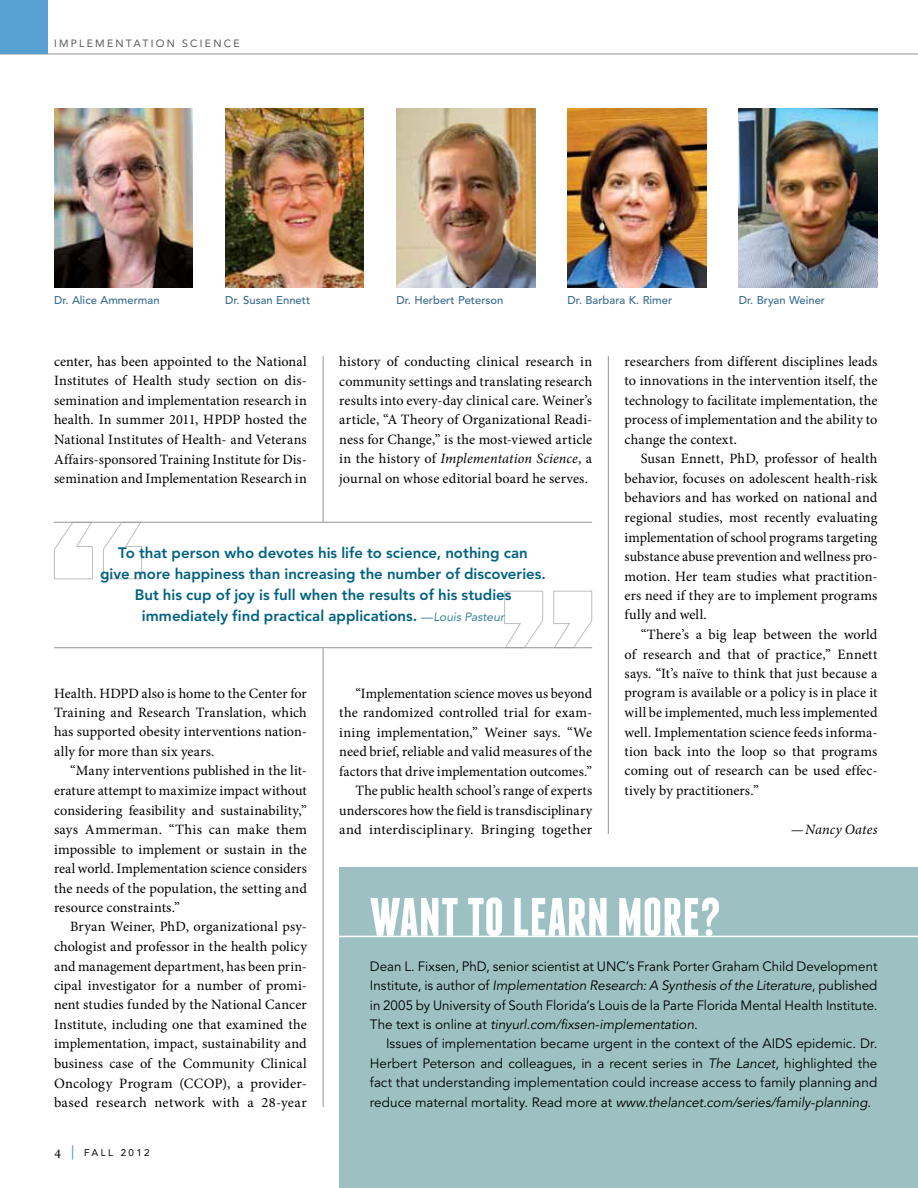
<style>
.page{position:relative;width:918px;height:1188px;background:#fff}
.page>*{position:absolute;margin:0;border:0;box-sizing:border-box;transform-origin:0 0}
.t1{font:700 54px "Franchise";color:#fff}
.t2{font:800 15px/21px "Avenir";color:#006280;text-align:center}
.t3{font:14.25px/19.5px "Minion Pro";color:#000;text-align:justify}
.t4{font:italic 14.25px "Minion Pro";letter-spacing:.005em;color:#000}
.t5{font:13.5px/19.5px "Avenir";color:#000;text-align:justify}
.t6{font:500 11.25px "Avenir";color:#396c8e}
.t7{font:10.5px "Avenir";letter-spacing:.21em;color:#58595b}
.t8{font:9.75px "Avenir";letter-spacing:.25em;color:#000}
.s1{font-style:italic}
.s2{font-weight:400;font-style:italic;font-size:12px;color:#3c829c}
.s3{font-family:"Minion Pro";font-size:14.25px}
.s4{font-family:"Minion Pro";font-weight:600;font-size:14.25px;color:#56a0d3}
</style>
<div class="page">
<svg style="left:504px;top:590px;width:89px;height:58px"></svg>
<svg style="left:54px;top:523px;width:88px;height:57px"></svg>
<div style="left:339px;top:867px;width:579px;height:321px;background:#9dc1c2"></div>
<hr style="left:0;top:54px;width:918px;height:1px;background:#939598">
<div style="left:0;top:0;width:47px;height:54px;background:#56a0d3"></div>
<hr style="left:323px;top:356px;width:1px;height:166px;background:#939598">
<hr style="left:54px;top:522px;width:538px;height:1px;background:#939598">
<hr style="left:54px;top:647px;width:538px;height:1px;background:#939598">
<hr style="left:323px;top:648px;width:1px;height:459px;background:#939598">
<hr style="left:608px;top:356px;width:1px;height:478px;background:#939598">
<img style="left:54px;top:108px;width:139px;height:180px">
<img style="left:739px;top:108px;width:139px;height:180px">
<img style="left:225px;top:108px;width:139px;height:180px">
<img style="left:396px;top:108px;width:139px;height:180px">
<img style="left:568px;top:108px;width:138px;height:180px">
<hr style="left:328px;top:936px;width:590px;height:1px;background:#fff">
<p class="t7" style="left:54px;top:37px;width:187px">I MPLEMENTATI ON SCI ENCE</p>
<p class="t6" style="left:54px;top:294px;width:107px">Dr. Alice Ammerman</p>
<p class="t6" style="left:225px;top:294px;width:87px">Dr. Susan Ennett</p>
<p class="t6" style="left:396px;top:294px;width:109px">Dr. Herbert Peterson</p>
<p class="t6" style="left:568px;top:294px;width:106px">Dr. Barbara K. Rimer</p>
<p class="t6" style="left:739px;top:294px;width:88px">Dr. Bryan Weiner</p>
<p class="t3" style="left:54px;top:352px;width:254px">center, has been appointed to the National Institutes of Health study section on dis&shy;semination and implementation research in health. In summer 2011, HPDP hosted the National Institutes of Health- and Veterans Affairs-sponsored Training Institute for Dis&shy;semination and Implementation Research in</p>
<p class="t3" style="left:339px;top:352px;width:254px">history of conducting clinical research in community settings and translating research results into every-day clinical care. Weiner’s article, “A Theory of Organizational Readi&shy;ness for Change,” is the most-viewed article in the history of <span class="s1">Implementation Science</span>, a journal on whose editorial board he serves.</p>
<p class="t3" style="left:625px;top:352px;width:254px">researchers from different disciplines leads to innovations in the intervention itself, the technology to facilitate implementation, the process of implementation and the ability to change the context.</p>
<p class="t3" style="left:625px;top:449px;width:254px;text-indent:16px">Susan Ennett, PhD, professor of health behavior, focuses on adolescent health-risk behaviors and has worked on national and regional studies, most recently evaluating implementation of school programs targeting substance abuse prevention and wellness pro&shy;motion. Her team studies what practition&shy;ers need if they are to implement programs fully and well.</p>
<p class="t3" style="left:625px;top:625px;width:254px;text-indent:16px">“There’s a big leap between the world of research and that of practice,” Ennett says. “It’s naïve to think that just because a program is available or a policy is in place it will be implemented, much less implemented well. Implementation science feeds informa&shy;tion back into the loop so that programs coming out of research can be used effec&shy;tively by practitioners.”</p>
<p class="t4" style="left:791px;top:820px;width:88px">— Nancy Oates</p>
<p class="t2" style="left:100px;top:542px;width:447px">To that person who devotes his life to science, nothing can<br>give more happiness than increasing the number of discoveries.<br>But his cup of joy is full when the results of his studies immediately find practical applications. <span class="s2">—Louis Pasteur</span></p>
<p class="t3" style="left:339px;top:683px;width:255px;text-align:right">“Implementation science moves us beyond the randomized controlled trial for exam&shy;ining implementation,” Weiner says. “We need brief, reliable and valid measures of the factors that drive implementation outcomes.” The public health school’s range of experts underscores how the field is transdisciplinary and interdisciplinary. Bringing together</p>
<p class="t3" style="left:54px;top:683px;width:254px">Health. HDPD also is home to the Center for Training and Research Translation, which has supported obesity interventions nation&shy;ally for more than six years.</p>
<p class="t3" style="left:54px;top:761px;width:254px;text-indent:16px">“Many interventions published in the lit&shy;erature attempt to maximize impact without considering feasibility and sustainability,” says Ammerman. “This can make them impossible to implement or sustain in the real world. Implementation science considers the needs of the population, the setting and resource constraints.”</p>
<p class="t3" style="left:54px;top:917px;width:255px;text-indent:16px">Bryan Weiner, PhD, organizational psy&shy;chologist and professor in the health policy and management department, has been prin&shy;cipal investigator for a number of promi&shy;nent studies funded by the National Cancer Institute, including one that examined the implementation, impact, sustainability and business case of the Community Clinical Oncology Program (CCOP), a provider&shy;based research network with a 28-year</p>
<h1 class="t1" style="left:370px;top:892px;width:353px">WANT TO LEARN MORE?</h1>
<p class="t5" style="left:370px;top:956px;width:509px">Dean L. Fixsen, PhD, senior scientist at UNC’s Frank Porter Graham Child Development Institute, is author of <span class="s1">Implementation Research: A Synthesis of the Literature</span>, published in 2005 by University of South Florida’s Louis de la Parte Florida Mental Health Institute.<br>The text is online at <span class="s1">tinyurl.com/fixsen-implementation</span>.</p>
<p class="t5" style="left:370px;top:1034px;width:509px;text-indent:16px">Issues of implementation became urgent in the context of the AIDS epidemic. Dr.<br>Herbert Peterson and colleagues, in a recent series in <span class="s1">The Lancet</span>, highlighted the fact that understanding implementation could increase access to family planning and reduce maternal mortality. Read more at <span class="s1">www.thelancet.com/series/family-planning</span>.</p>
<p class="t8" style="left:54px;top:1147px;width:46px"><span class="s3">4</span> <span class="s4">|</span> FALL</p>
<p class="t8" style="left:121px;top:1147px;width:30px">2012</p>
</div>
